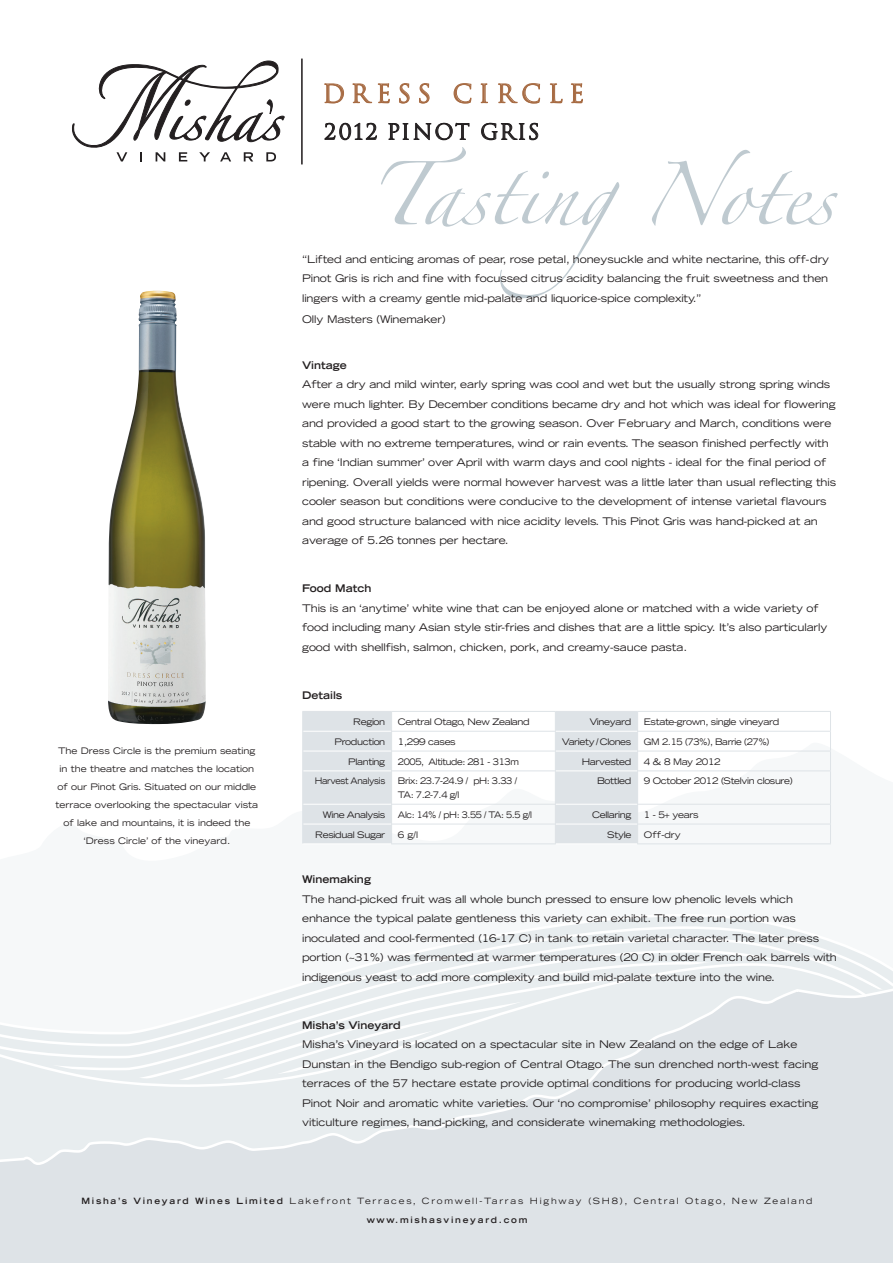
<style>
.page{position:relative;width:893px;height:1263px;background:#fff}
.page>*{position:absolute;margin:0;border:0;box-sizing:border-box;transform-origin:0 0}
.t1{font:56.7px "Zapfino";color:#bfcad0}
.t2{font:24.75px "Trajan";letter-spacing:.255em;color:#a76b43}
.t3{font:21px "Trajan";letter-spacing:.08em;color:#231f20}
.t4{font:expanded 10.5px/19.5px "Trade Gothic LH";letter-spacing:-.01em;color:#231f20}
.t5{font:700 expanded 10.5px "Trade Gothic LH";color:#231f20}
.t6{font:expanded 9px "Trade Gothic LH";letter-spacing:-.04em;color:#231f20}
.t7{font:expanded 9px/18px "Trade Gothic LH";color:#231f20;text-align:center}
.t8{font:expanded 9px/13.5px "Trade Gothic LH";letter-spacing:-.04em;color:#231f20;scale:.95 1}
.t9{font:expanded 9px "Trade Gothic LH";letter-spacing:-.04em;color:#231f20;scale:.93 1}
.t10{font:expanded 9px "Trade Gothic LH";letter-spacing:-.04em;color:#231f20;scale:.9 1}
.t11{font:expanded 8.7px/18.9px "Trade Gothic LH";letter-spacing:.2em;color:#231f20;text-align:center}
.s1{font-weight:700}
</style>
<div class="page">
<svg style="left:391px;top:750px;width:440px;height:95px;fill:#f6f8f9"></svg>
<div style="left:0;top:1165px;width:893px;height:98px;background:#dee3e7"></div>
<svg style="left:0;top:1096px;width:893px;height:69px;background:#e2e7ea"></svg>
<svg style="left:566px;top:916px;width:208px;height:10px;fill:#e8edef"></svg>
<svg style="left:493px;top:926px;width:325px;height:12px;fill:#e8edef"></svg>
<svg style="left:434px;top:938px;width:417px;height:12px;fill:#e8edef"></svg>
<svg style="left:384px;top:950px;width:493px;height:12px;fill:#e8edef"></svg>
<svg style="left:0;top:998px;width:893px;height:98px;background:#e3e8eb"></svg>
<svg style="left:0;top:963px;width:867px;height:124px;fill:#e8edef"></svg>
<hr style="left:301px;top:59px;width:2px;height:105px;background:#231f20">
<svg style="left:325px;top:123px;width:52px;height:17px"></svg>
<svg style="left:388px;top:123px;width:81px;height:17px"></svg>
<svg style="left:481px;top:123px;width:57px;height:17px"></svg>
<svg style="left:324px;top:83px;width:20px;height:20px"></svg>
<svg style="left:353px;top:84px;width:19px;height:19px"></svg>
<svg style="left:378px;top:84px;width:12px;height:19px"></svg>
<svg style="left:399px;top:83px;width:10px;height:20px"></svg>
<svg style="left:419px;top:83px;width:10px;height:20px"></svg>
<svg style="left:454px;top:83px;width:17px;height:20px"></svg>
<svg style="left:481px;top:84px;width:7px;height:19px"></svg>
<svg style="left:498px;top:83px;width:42px;height:20px"></svg>
<svg style="left:550px;top:84px;width:12px;height:19px"></svg>
<svg style="left:571px;top:84px;width:12px;height:19px"></svg>
<svg style="left:72px;top:60px;width:213px;height:101px"></svg>
<img style="left:108px;top:291px;width:98px;height:433px">
<hr style="left:638px;top:711px;width:193px;height:1px;background:#dee3e7">
<hr style="left:637px;top:731px;width:194px;height:1px;background:#dee3e7">
<hr style="left:637px;top:751px;width:194px;height:1px;background:#dee3e7">
<svg style="left:830px;top:712px;width:1px;height:58px"></svg>
<hr style="left:637px;top:770px;width:194px;height:1px;background:#dee3e7">
<hr style="left:830px;top:771px;width:1px;height:33px;background:#dee3e7">
<svg style="left:302px;top:711px;width:336px;height:133px"></svg>
<hr style="left:637px;top:804px;width:194px;height:1px;background:#dee3e7">
<svg style="left:830px;top:805px;width:1px;height:38px"></svg>
<hr style="left:391px;top:824px;width:165px;height:1px;background:#dee3e7">
<hr style="left:391px;top:843px;width:165px;height:1px;background:#dee3e7">
<hr style="left:637px;top:824px;width:194px;height:1px;background:#dee3e7">
<hr style="left:637px;top:843px;width:194px;height:1px;background:#dee3e7">
<h2 class="t2" style="left:322px;top:79px;width:263px">DRESS CIRCLE</h2>
<h3 class="t3" style="left:324px;top:119px;width:217px">2012 Pinot GRIS</h3>
<p class="t7" style="left:56px;top:741px;width:204px">The Dress Circle is the premium seating in the theatre and matches the location of our Pinot Gris. Situated on our middle terrace overlooking the spectacular vista of lake and mountains, it is indeed the ‘Dress Circle’ of the vineyard.</p>
<h1 class="t1" style="left:369px;top:171px;width:467px">TastingNotes</h1>
<p class="t4" style="left:302px;top:249px;width:529px;text-align:justify">“Lifted and enticing aromas of pear, rose petal, honeysuckle and white nectarine, this off-dry Pinot Gris is rich and fine with focussed citrus acidity balancing the fruit sweetness and then lingers with a creamy gentle mid-palate and liquorice-spice complexity.”</p>
<p class="t4" style="left:302px;top:309px;width:145px">Olly Masters (Winemaker)</p>
<p class="t5" style="left:302px;top:358px;width:46px">Vintage</p>
<p class="t4" style="left:302px;top:374px;width:536px">After a dry and mild winter, early spring was cool and wet but the usually strong spring winds were much lighter. By December conditions became dry and hot which was ideal for flowering and provided a good start to the growing season. Over February and March, conditions were stable with no extreme temperatures, wind or rain events. The season finished perfectly with a fine ‘Indian summer’ over April with warm days and cool nights - ideal for the final period of ripening. Overall yields were normal however harvest was a little later than usual reflecting this cooler season but conditions were conducive to the development of intense varietal flavours and good structure balanced with nice acidity levels. This Pinot Gris was hand-picked at an average of 5.26 tonnes per hectare.</p>
<p class="t5" style="left:302px;top:581px;width:71px">Food Match</p>
<p class="t4" style="left:302px;top:598px;width:527px">This is an ‘anytime’ white wine that can be enjoyed alone or matched with a wide variety of food including many Asian style stir-fries and dishes that are a little spicy. It’s also particularly good with shellfish, salmon, chicken, pork, and creamy-sauce pasta.</p>
<p class="t5" style="left:302px;top:688px;width:42px">Details</p>
<p class="t6" style="left:353px;top:716px;width:34px">Region</p>
<p class="t6" style="left:398px;top:716px;width:133px">Central Otago, New Zealand</p>
<p class="t6" style="left:590px;top:716px;width:43px">Vineyard</p>
<p class="t6" style="left:644px;top:716px;width:137px">Estate-grown, single vineyard</p>
<p class="t6" style="left:335px;top:736px;width:52px">Production</p>
<p class="t6" style="left:398px;top:736px;width:59px">1,299 cases</p>
<p class="t6" style="left:562px;top:736px;width:71px">Variety / Clones</p>
<p class="t8" style="left:644px;top:734px;width:134px">GM 2.15 (73%), Barrie (27%)</p>
<p class="t6" style="left:348px;top:755px;width:38px">Planting</p>
<p class="t8" style="left:398px;top:754px;width:129px">2005, Altitude: 281 - 313m</p>
<p class="t6" style="left:582px;top:755px;width:51px">Harvested</p>
<p class="t6" style="left:644px;top:755px;width:78px">4 &amp; 8 May 2012</p>
<p class="t10" style="left:315px;top:775px;width:80px">Harvest Analysis</p>
<p class="t8" style="left:398px;top:774px;width:127px">Brix: 23.7-24.9 / pH: 3.33 /<br>TA: 7.2-7.4 g/l</p>
<p class="t6" style="left:597px;top:775px;width:36px">Bottled</p>
<p class="t6" style="left:644px;top:775px;width:150px">9 October 2012 (Stelvin closure)</p>
<p class="t6" style="left:323px;top:808px;width:64px">Wine Analysis</p>
<p class="t9" style="left:398px;top:808px;width:146px">Alc: 14% / pH: 3.55 / TA: 5.5 g/l</p>
<p class="t6" style="left:592px;top:808px;width:41px">Cellaring</p>
<p class="t6" style="left:644px;top:808px;width:56px">1 - 5+ years</p>
<p class="t6" style="left:315px;top:828px;width:72px">Residual Sugar</p>
<p class="t6" style="left:398px;top:828px;width:22px">6 g/l</p>
<p class="t6" style="left:607px;top:828px;width:26px">Style</p>
<p class="t6" style="left:644px;top:828px;width:38px">Off-dry</p>
<p class="t5" style="left:302px;top:872px;width:70px">Winemaking</p>
<p class="t4" style="left:302px;top:889px;width:536px">The hand-picked fruit was all whole bunch pressed to ensure low phenolic levels which enhance the typical palate gentleness this variety can exhibit. The free run portion was inoculated and cool-fermented (16-17 C) in tank to retain varietal character. The later press portion (~31%) was fermented at warmer temperatures (20 C) in older French oak barrels with indigenous yeast to add more complexity and build mid-palate texture into the wine.</p>
<p class="t5" style="left:302px;top:1018px;width:100px">Misha’s Vineyard</p>
<p class="t4" style="left:302px;top:1034px;width:518px">Misha’s Vineyard is located on a spectacular site in New Zealand on the edge of Lake Dunstan in the Bendigo sub-region of Central Otago. The sun drenched north-west facing terraces of the 57 hectare estate provide optimal conditions for producing world-class Pinot Noir and aromatic white varieties. Our ‘no compromise’ philosophy requires exacting viticulture regimes, hand-picking, and considerate winemaking methodologies.</p>
<p class="t11" style="left:82px;top:1191px;width:732px"><span class="s1">Misha’s Vineyard Wines Limited</span> Lakefront Terraces, Cromwell-Tarras Highway (SH8), Central Otago, New Zealand <span class="s1">www.mishasvineyard.com</span></p>
</div>
